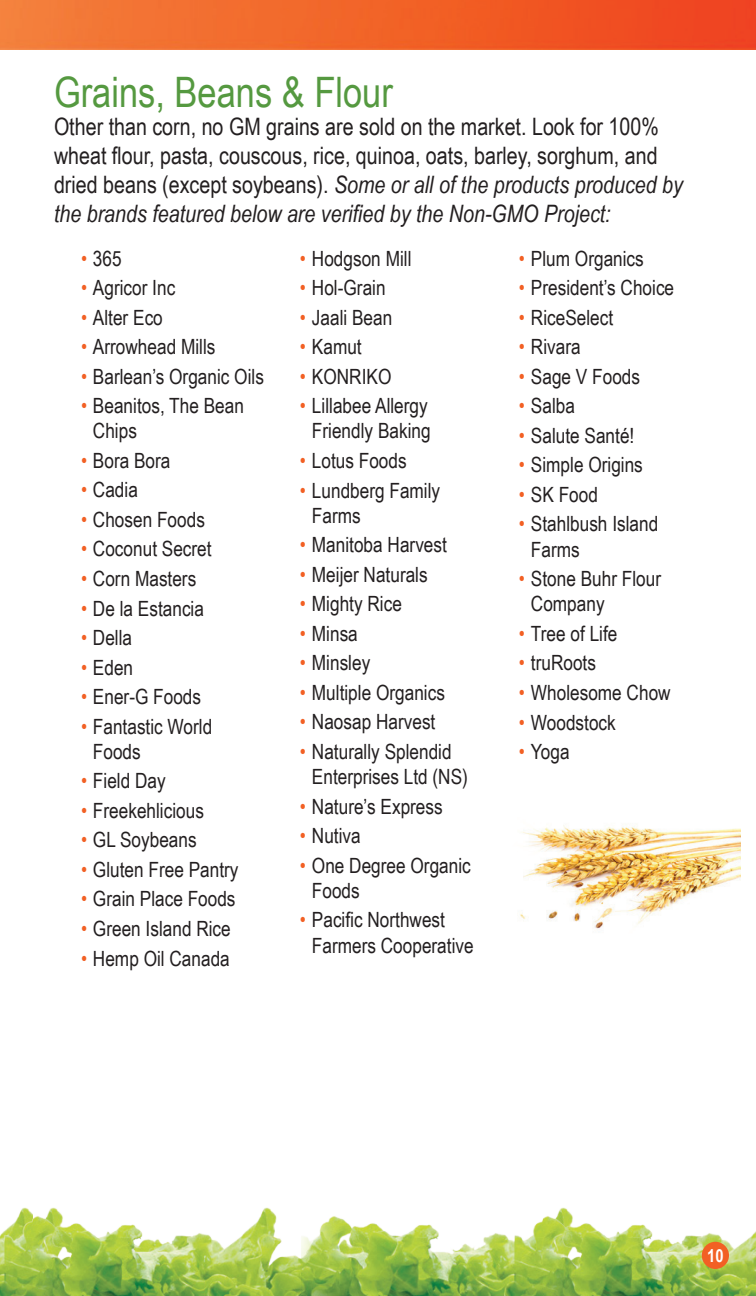
<style>
.page{position:relative;width:756px;height:1296px;background:#fff}
.page>*{position:absolute;margin:0;border:0;box-sizing:border-box;transform-origin:0 0}
.t1{font:42px "Arial Narrow";color:#559940}
.t2{font:24px/28.8px "Arial Narrow";color:#231f20}
.t3{font:21px/25.2px "Arial Narrow";color:#231f20}
.t4{font:700 18px "Arial Narrow";color:#fff}
.s1{font-style:italic}
.s2{color:#f26024}
</style>
<div class="page">
<img style="left:0;top:1207px;width:756px;height:89px">
<img style="left:0;top:0;width:756px;height:49px">
<div style="left:702px;top:1242px;width:27px;height:27px;background:#f26024;border-radius:50%"></div>
<img style="left:520px;top:825px;width:221px;height:104px">
<h1 class="t1" style="left:54px;top:61px;width:340px">Grains, Beans &amp; Flour</h1>
<p class="t2" style="left:54px;top:112px;width:631px">Other than corn, no GM grains are sold on the market. Look for 100% wheat flour, pasta, couscous, rice, quinoa, oats, barley, sorghum, and dried beans (except soybeans). <span class="s1">Some or all of the products produced by the brands featured below are verified by the Non-GMO Project:</span></p>
<p class="t3" style="left:81px;top:245px;width:42px"><span class="s2">•</span> 365</p>
<p class="t3" style="left:81px;top:274px;width:96px"><span class="s2">•</span> Agricor Inc</p>
<p class="t3" style="left:81px;top:304px;width:83px"><span class="s2">•</span> Alter Eco</p>
<p class="t3" style="left:81px;top:333px;width:136px"><span class="s2">•</span> Arrowhead Mills</p>
<p class="t3" style="left:81px;top:363px;width:184px"><span class="s2">•</span> Barlean’s Organic Oils</p>
<p class="t3" style="left:93px;top:392px;width:152px;text-indent:-12px"><span class="s2">•</span> Beanitos, The Bean<br>Chips</p>
<p class="t3" style="left:81px;top:447px;width:91px"><span class="s2">•</span> Bora Bora</p>
<p class="t3" style="left:81px;top:477px;width:58px"><span class="s2">•</span> Cadia</p>
<p class="t3" style="left:81px;top:506px;width:125px"><span class="s2">•</span> Chosen Foods</p>
<p class="t3" style="left:81px;top:536px;width:132px"><span class="s2">•</span> Coconut Secret</p>
<p class="t3" style="left:81px;top:565px;width:117px"><span class="s2">•</span> Corn Masters</p>
<p class="t3" style="left:81px;top:595px;width:125px"><span class="s2">•</span> De la Estancia</p>
<p class="t3" style="left:81px;top:624px;width:53px"><span class="s2">•</span> Della</p>
<p class="t3" style="left:81px;top:654px;width:54px"><span class="s2">•</span> Eden</p>
<p class="t3" style="left:81px;top:683px;width:122px"><span class="s2">•</span> Ener-G Foods</p>
<p class="t3" style="left:93px;top:713px;width:121px;text-indent:-12px"><span class="s2">•</span> Fantastic World<br>Foods</p>
<p class="t3" style="left:81px;top:768px;width:86px"><span class="s2">•</span> Field Day</p>
<p class="t3" style="left:81px;top:797px;width:124px"><span class="s2">•</span> Freekehlicious</p>
<p class="t3" style="left:81px;top:827px;width:117px"><span class="s2">•</span> GL Soybeans</p>
<p class="t3" style="left:81px;top:856px;width:159px"><span class="s2">•</span> Gluten Free Pantry</p>
<p class="t3" style="left:81px;top:886px;width:156px"><span class="s2">•</span> Grain Place Foods</p>
<p class="t3" style="left:81px;top:915px;width:151px"><span class="s2">•</span> Green Island Rice</p>
<p class="t3" style="left:81px;top:945px;width:150px"><span class="s2">•</span> Hemp Oil Canada</p>
<p class="t3" style="left:519px;top:245px;width:126px"><span class="s2">•</span> Plum Organics</p>
<p class="t3" style="left:519px;top:275px;width:157px"><span class="s2">•</span> President’s Choice</p>
<p class="t3" style="left:519px;top:304px;width:96px"><span class="s2">•</span> RiceSelect</p>
<p class="t3" style="left:519px;top:334px;width:63px"><span class="s2">•</span> Rivara</p>
<p class="t3" style="left:519px;top:363px;width:123px"><span class="s2">•</span> Sage V Foods</p>
<p class="t3" style="left:519px;top:393px;width:58px"><span class="s2">•</span> Salba</p>
<p class="t3" style="left:519px;top:422px;width:117px"><span class="s2">•</span> Salute Santé!</p>
<p class="t3" style="left:519px;top:452px;width:125px"><span class="s2">•</span> Simple Origins</p>
<p class="t3" style="left:519px;top:481px;width:81px"><span class="s2">•</span> SK Food</p>
<p class="t3" style="left:531px;top:511px;width:129px;text-indent:-12px"><span class="s2">•</span> Stahlbush Island<br>Farms</p>
<p class="t3" style="left:531px;top:565px;width:132px;text-indent:-12px"><span class="s2">•</span> Stone Buhr Flour<br>Company</p>
<p class="t3" style="left:519px;top:620px;width:100px"><span class="s2">•</span> Tree of Life</p>
<p class="t3" style="left:519px;top:650px;width:79px"><span class="s2">•</span> truRoots</p>
<p class="t3" style="left:519px;top:679px;width:153px"><span class="s2">•</span> Wholesome Chow</p>
<p class="t3" style="left:519px;top:709px;width:98px"><span class="s2">•</span> Woodstock</p>
<p class="t3" style="left:519px;top:738px;width:52px"><span class="s2">•</span> Yoga</p>
<p class="t3" style="left:300px;top:245px;width:113px"><span class="s2">•</span> Hodgson Mill</p>
<p class="t3" style="left:300px;top:274px;width:87px"><span class="s2">•</span> Hol-Grain</p>
<p class="t3" style="left:300px;top:304px;width:94px"><span class="s2">•</span> Jaali Bean</p>
<p class="t3" style="left:300px;top:333px;width:63px"><span class="s2">•</span> Kamut</p>
<p class="t3" style="left:300px;top:363px;width:93px"><span class="s2">•</span> KONRIKO</p>
<p class="t3" style="left:300px;top:393px;width:132px;text-align:center"><span class="s2">•</span> Lillabee Allergy<br>Friendly Baking</p>
<p class="t3" style="left:300px;top:447px;width:108px"><span class="s2">•</span> Lotus Foods</p>
<p class="t3" style="left:312px;top:477px;width:130px;text-indent:-12px"><span class="s2">•</span> Lundberg Family<br>Farms</p>
<p class="t3" style="left:300px;top:531px;width:148px"><span class="s2">•</span> Manitoba Harvest</p>
<p class="t3" style="left:300px;top:561px;width:129px"><span class="s2">•</span> Meijer Naturals</p>
<p class="t3" style="left:300px;top:591px;width:103px"><span class="s2">•</span> Mighty Rice</p>
<p class="t3" style="left:300px;top:620px;width:59px"><span class="s2">•</span> Minsa</p>
<p class="t3" style="left:300px;top:650px;width:72px"><span class="s2">•</span> Minsley</p>
<p class="t3" style="left:300px;top:679px;width:147px"><span class="s2">•</span> Multiple Organics</p>
<p class="t3" style="left:300px;top:709px;width:137px"><span class="s2">•</span> Naosap Harvest</p>
<p class="t3" style="left:312px;top:738px;width:157px;text-indent:-12px"><span class="s2">•</span> Naturally Splendid<br>Enterprises Ltd (NS)</p>
<p class="t3" style="left:300px;top:793px;width:144px"><span class="s2">•</span> Nature’s Express</p>
<p class="t3" style="left:300px;top:822px;width:62px"><span class="s2">•</span> Nutiva</p>
<p class="t3" style="left:312px;top:852px;width:160px;text-indent:-12px"><span class="s2">•</span> One Degree Organic<br>Foods</p>
<p class="t3" style="left:312px;top:907px;width:163px;text-indent:-12px"><span class="s2">•</span> Pacific Northwest<br>Farmers Cooperative</p>
<p class="t4" style="left:707px;top:1242px;width:18px">10</p>
</div>
